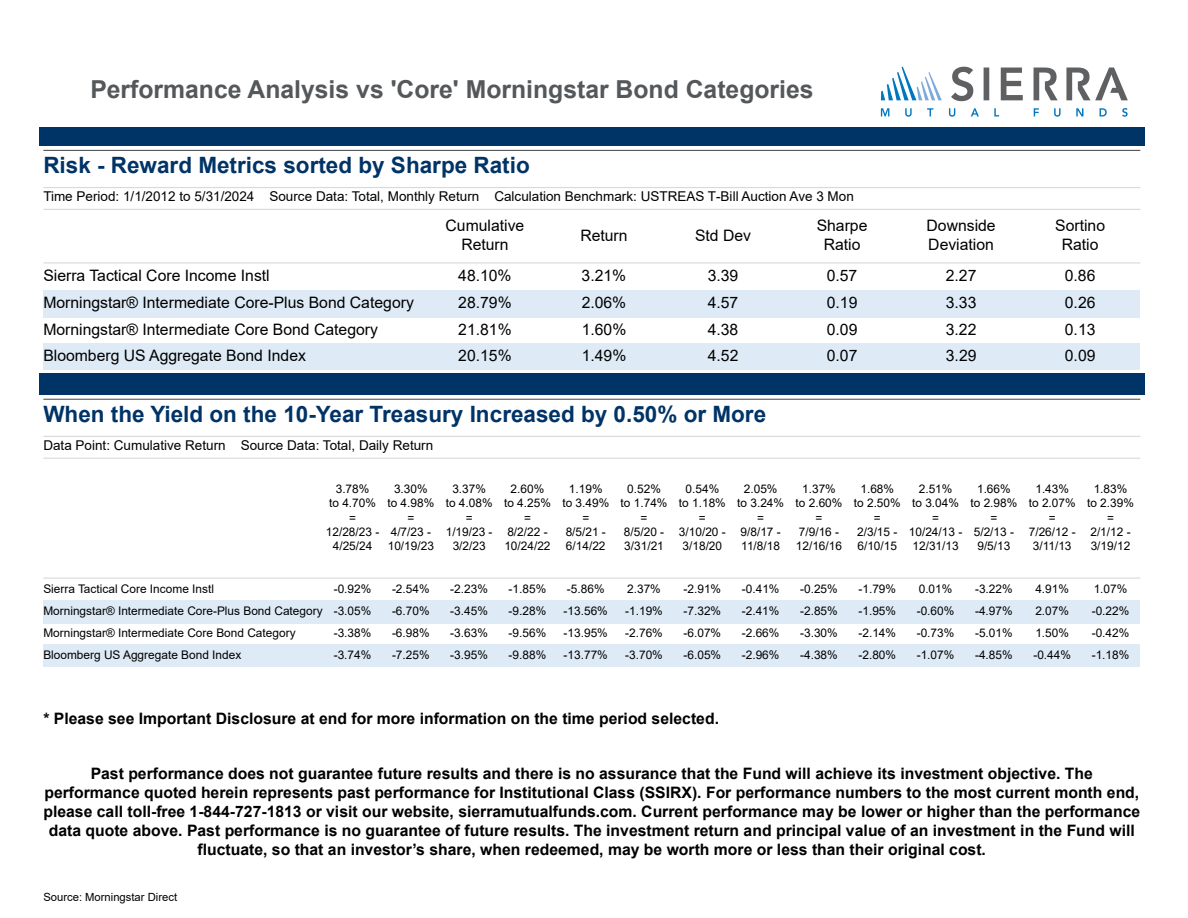
<style>
.page{position:relative;width:1188px;height:918px;background:#fff}
.page>*{position:absolute;margin:0;border:0;box-sizing:border-box;transform-origin:0 0}
.t1{font:700 24.75px "Arial";color:#54585a}
.t2{font:700 22.5px "Arial";color:#036}
.t3{font:700 15.75px/18.9px "Arial";color:#000;text-align:center}
.t4{font:15.75px/18.9px "Arial";color:#000;text-align:center}
.t5{font:13.5px "Arial";color:#000}
.t6{font:11.85px/14.2px "Arial";color:#000;text-align:center}
.t7{font:11.25px "Arial";color:#000}
</style>
<div class="page">
<svg style="left:880px;top:66px;width:248px;height:51px"></svg>
<hr style="left:43px;top:150px;width:1097px;height:1px;background:#54585a">
<hr style="left:43px;top:187px;width:1097px;height:1px;background:#d9d9d9">
<hr style="left:43px;top:209px;width:1097px;height:1px;background:#d9d9d9">
<div style="left:44px;top:290px;width:1096px;height:27px;background:#deebf6"></div>
<div style="left:44px;top:343px;width:1096px;height:27px;background:#deebf6"></div>
<hr style="left:43px;top:262px;width:1097px;height:1px;background:#d9d9d9">
<div style="left:39px;top:128px;width:1106px;height:18px;background:#036"></div>
<div style="left:39px;top:374px;width:1106px;height:21px;background:#036"></div>
<hr style="left:43px;top:399px;width:1097px;height:1px;background:#54585a">
<hr style="left:43px;top:436px;width:1097px;height:1px;background:#d9d9d9">
<hr style="left:43px;top:458px;width:1097px;height:1px;background:#d9d9d9">
<div style="left:44px;top:600px;width:1096px;height:23px;background:#deebf6"></div>
<div style="left:44px;top:645px;width:1096px;height:22px;background:#deebf6"></div>
<hr style="left:43px;top:578px;width:1097px;height:1px;background:#d9d9d9">
<h1 class="t1" style="left:90px;top:72px;width:725px">Performance Analysis vs 'Core' Morningstar Bond Categories</h1>
<h2 class="t2" style="left:43px;top:149px;width:488px">Risk - Reward Metrics sorted by Sharpe Ratio</h2>
<p class="t5" style="left:43px;top:187px;width:812px">Time Period: 1/1/2012 to 5/31/2024 Source Data: Total, Monthly Return Calculation Benchmark: USTREAS T-Bill Auction Ave 3 Mon</p>
<h3 class="t4" style="left:446px;top:216px;width:80px">Cumulative<br>Return</h3>
<h3 class="t4" style="left:580px;top:226px;width:49px">Return</h3>
<h3 class="t4" style="left:695px;top:226px;width:58px">Std Dev</h3>
<h3 class="t4" style="left:817px;top:216px;width:52px">Sharpe<br>Ratio</h3>
<h3 class="t4" style="left:927px;top:216px;width:71px;text-align:left">Downside<br>Deviation</h3>
<h3 class="t4" style="left:1055px;top:216px;width:51px">Sortino<br>Ratio</h3>
<h3 class="t4" style="left:43px;top:262px;width:372px;line-height:26.7px;text-align:left">Sierra Tactical Core Income Instl<br>Morningstar® Intermediate Core-Plus Bond Category Morningstar® Intermediate Core Bond Category Bloomberg US Aggregate Bond Index</h3>
<h3 class="t4" style="left:458px;top:266px;width:55px">48.10%</h3>
<h3 class="t4" style="left:582px;top:266px;width:46px">3.21%</h3>
<h3 class="t4" style="left:708px;top:266px;width:32px">3.39</h3>
<h3 class="t4" style="left:827px;top:266px;width:32px">0.57</h3>
<h3 class="t4" style="left:946px;top:266px;width:32px">2.27</h3>
<h3 class="t4" style="left:1065px;top:266px;width:32px">0.86</h3>
<h3 class="t4" style="left:458px;top:293px;width:55px">28.79%</h3>
<h3 class="t4" style="left:582px;top:293px;width:46px">2.06%</h3>
<h3 class="t4" style="left:708px;top:293px;width:32px">4.57</h3>
<h3 class="t4" style="left:827px;top:293px;width:32px">0.19</h3>
<h3 class="t4" style="left:946px;top:293px;width:32px">3.33</h3>
<h3 class="t4" style="left:1065px;top:293px;width:32px">0.26</h3>
<h3 class="t4" style="left:458px;top:320px;width:55px">21.81%</h3>
<h3 class="t4" style="left:582px;top:320px;width:46px">1.60%</h3>
<h3 class="t4" style="left:708px;top:320px;width:32px">4.38</h3>
<h3 class="t4" style="left:827px;top:320px;width:32px">0.09</h3>
<h3 class="t4" style="left:946px;top:320px;width:32px">3.22</h3>
<h3 class="t4" style="left:1065px;top:320px;width:32px">0.13</h3>
<h3 class="t4" style="left:458px;top:346px;width:55px">20.15%</h3>
<h3 class="t4" style="left:582px;top:346px;width:46px">1.49%</h3>
<h3 class="t4" style="left:708px;top:346px;width:32px">4.52</h3>
<h3 class="t4" style="left:827px;top:346px;width:32px">0.07</h3>
<h3 class="t4" style="left:946px;top:346px;width:32px">3.29</h3>
<h3 class="t4" style="left:1065px;top:346px;width:32px">0.09</h3>
<h2 class="t2" style="left:43px;top:398px;width:724px">When the Yield on the 10-Year Treasury Increased by 0.50% or More</h2>
<p class="t5" style="left:43px;top:436px;width:391px">Data Point: Cumulative Return Source Data: Total, Daily Return</p>
<p class="t6" style="left:326px;top:482px;width:55px">3.78%<br>to 4.70% =<br>12/28/23 -<br>4/25/24</p>
<p class="t6" style="left:387px;top:482px;width:48px">3.30%<br>to 4.98% =<br>4/7/23 -<br>10/19/23</p>
<p class="t6" style="left:446px;top:482px;width:48px">3.37%<br>to 4.08% =<br>1/19/23 -<br>3/2/23</p>
<p class="t6" style="left:504px;top:482px;width:48px">2.60%<br>to 4.25% =<br>8/2/22 -<br>10/24/22</p>
<p class="t6" style="left:562px;top:482px;width:48px">1.19%<br>to 3.49% =<br>8/5/21 -<br>6/14/22</p>
<p class="t6" style="left:621px;top:482px;width:48px">0.52%<br>to 1.74% =<br>8/5/20 -<br>3/31/21</p>
<p class="t6" style="left:679px;top:482px;width:48px">0.54%<br>to 1.18% =<br>3/10/20 -<br>3/18/20</p>
<p class="t6" style="left:737px;top:482px;width:48px">2.05%<br>to 3.24% =<br>9/8/17 -<br>11/8/18</p>
<p class="t6" style="left:796px;top:482px;width:48px">1.37%<br>to 2.60% =<br>7/9/16 -<br>12/16/16</p>
<p class="t6" style="left:854px;top:482px;width:48px">1.68%<br>to 2.50% =<br>2/3/15 -<br>6/10/15</p>
<p class="t6" style="left:909px;top:482px;width:55px">2.51%<br>to 3.04% =<br>10/24/13 -<br>12/31/13</p>
<p class="t6" style="left:970px;top:482px;width:48px">1.66%<br>to 2.98% =<br>5/2/13 -<br>9/5/13</p>
<p class="t6" style="left:1029px;top:482px;width:48px">1.43%<br>to 2.07% =<br>7/26/12 -<br>3/11/13</p>
<p class="t6" style="left:1087px;top:482px;width:48px">1.83%<br>to 2.39% =<br>2/1/12 -<br>3/19/12</p>
<p class="t6" style="left:43px;top:577px;width:281px;line-height:22.2px;text-align:left">Sierra Tactical Core Income Instl<br>Morningstar® Intermediate Core-Plus Bond Category Morningstar® Intermediate Core Bond Category Bloomberg US Aggregate Bond Index</p>
<p class="t6" style="left:334px;top:581px;width:39px">-0.92%</p>
<p class="t6" style="left:392px;top:581px;width:39px">-2.54%</p>
<p class="t6" style="left:450px;top:581px;width:39px">-2.23%</p>
<p class="t6" style="left:509px;top:581px;width:39px">-1.85%</p>
<p class="t6" style="left:567px;top:581px;width:39px">-5.86%</p>
<p class="t6" style="left:627px;top:581px;width:35px">2.37%</p>
<p class="t6" style="left:684px;top:581px;width:39px">-2.91%</p>
<p class="t6" style="left:742px;top:581px;width:39px">-0.41%</p>
<p class="t6" style="left:800px;top:581px;width:39px">-0.25%</p>
<p class="t6" style="left:858px;top:581px;width:39px">-1.79%</p>
<p class="t6" style="left:919px;top:581px;width:35px">0.01%</p>
<p class="t6" style="left:975px;top:581px;width:39px">-3.22%</p>
<p class="t6" style="left:1035px;top:581px;width:35px">4.91%</p>
<p class="t6" style="left:1094px;top:581px;width:35px">1.07%</p>
<p class="t6" style="left:334px;top:604px;width:39px">-3.05%</p>
<p class="t6" style="left:392px;top:604px;width:39px">-6.70%</p>
<p class="t6" style="left:450px;top:604px;width:39px">-3.45%</p>
<p class="t6" style="left:509px;top:604px;width:39px">-9.28%</p>
<p class="t6" style="left:564px;top:604px;width:46px">-13.56%</p>
<p class="t6" style="left:625px;top:604px;width:39px">-1.19%</p>
<p class="t6" style="left:684px;top:604px;width:39px">-7.32%</p>
<p class="t6" style="left:742px;top:604px;width:39px">-2.41%</p>
<p class="t6" style="left:800px;top:604px;width:39px">-2.85%</p>
<p class="t6" style="left:858px;top:604px;width:39px">-1.95%</p>
<p class="t6" style="left:917px;top:604px;width:39px">-0.60%</p>
<p class="t6" style="left:975px;top:604px;width:39px">-4.97%</p>
<p class="t6" style="left:1035px;top:604px;width:35px">2.07%</p>
<p class="t6" style="left:1092px;top:604px;width:39px">-0.22%</p>
<p class="t6" style="left:334px;top:626px;width:39px">-3.38%</p>
<p class="t6" style="left:392px;top:626px;width:39px">-6.98%</p>
<p class="t6" style="left:450px;top:626px;width:39px">-3.63%</p>
<p class="t6" style="left:509px;top:626px;width:39px">-9.56%</p>
<p class="t6" style="left:564px;top:626px;width:46px">-13.95%</p>
<p class="t6" style="left:625px;top:626px;width:39px">-2.76%</p>
<p class="t6" style="left:684px;top:626px;width:39px">-6.07%</p>
<p class="t6" style="left:742px;top:626px;width:39px">-2.66%</p>
<p class="t6" style="left:800px;top:626px;width:39px">-3.30%</p>
<p class="t6" style="left:858px;top:626px;width:39px">-2.14%</p>
<p class="t6" style="left:917px;top:626px;width:39px">-0.73%</p>
<p class="t6" style="left:975px;top:626px;width:39px">-5.01%</p>
<p class="t6" style="left:1035px;top:626px;width:35px">1.50%</p>
<p class="t6" style="left:1092px;top:626px;width:39px">-0.42%</p>
<p class="t6" style="left:334px;top:648px;width:39px">-3.74%</p>
<p class="t6" style="left:392px;top:648px;width:39px">-7.25%</p>
<p class="t6" style="left:450px;top:648px;width:39px">-3.95%</p>
<p class="t6" style="left:509px;top:648px;width:39px">-9.88%</p>
<p class="t6" style="left:564px;top:648px;width:46px">-13.77%</p>
<p class="t6" style="left:625px;top:648px;width:39px">-3.70%</p>
<p class="t6" style="left:684px;top:648px;width:39px">-6.05%</p>
<p class="t6" style="left:742px;top:648px;width:39px">-2.96%</p>
<p class="t6" style="left:800px;top:648px;width:39px">-4.38%</p>
<p class="t6" style="left:858px;top:648px;width:39px">-2.80%</p>
<p class="t6" style="left:917px;top:648px;width:39px">-1.07%</p>
<p class="t6" style="left:975px;top:648px;width:39px">-4.85%</p>
<p class="t6" style="left:1033px;top:648px;width:39px">-0.44%</p>
<p class="t6" style="left:1092px;top:648px;width:39px">-1.18%</p>
<h3 class="t3" style="left:43px;top:709px;width:677px">* Please see Important Disclosure at end for more information on the time period selected.</h3>
<p class="t3" style="left:43px;top:765px;width:1098px">Past performance does not guarantee future results and there is no assurance that the Fund will achieve its investment objective. The performance quoted herein represents past performance for Institutional Class (SSIRX). For performance numbers to the most current month end, please call toll-free 1-844-727-1813 or visit our website, sierramutualfunds.com. Current performance may be lower or higher than the performance data quote above. Past performance is no guarantee of future results. The investment return and principal value of an investment in the Fund will fluctuate, so that an investor’s share, when redeemed, may be worth more or less than their original cost.</p>
<p class="t7" style="left:43px;top:890px;width:135px">Source: Morningstar Direct</p>
</div>
